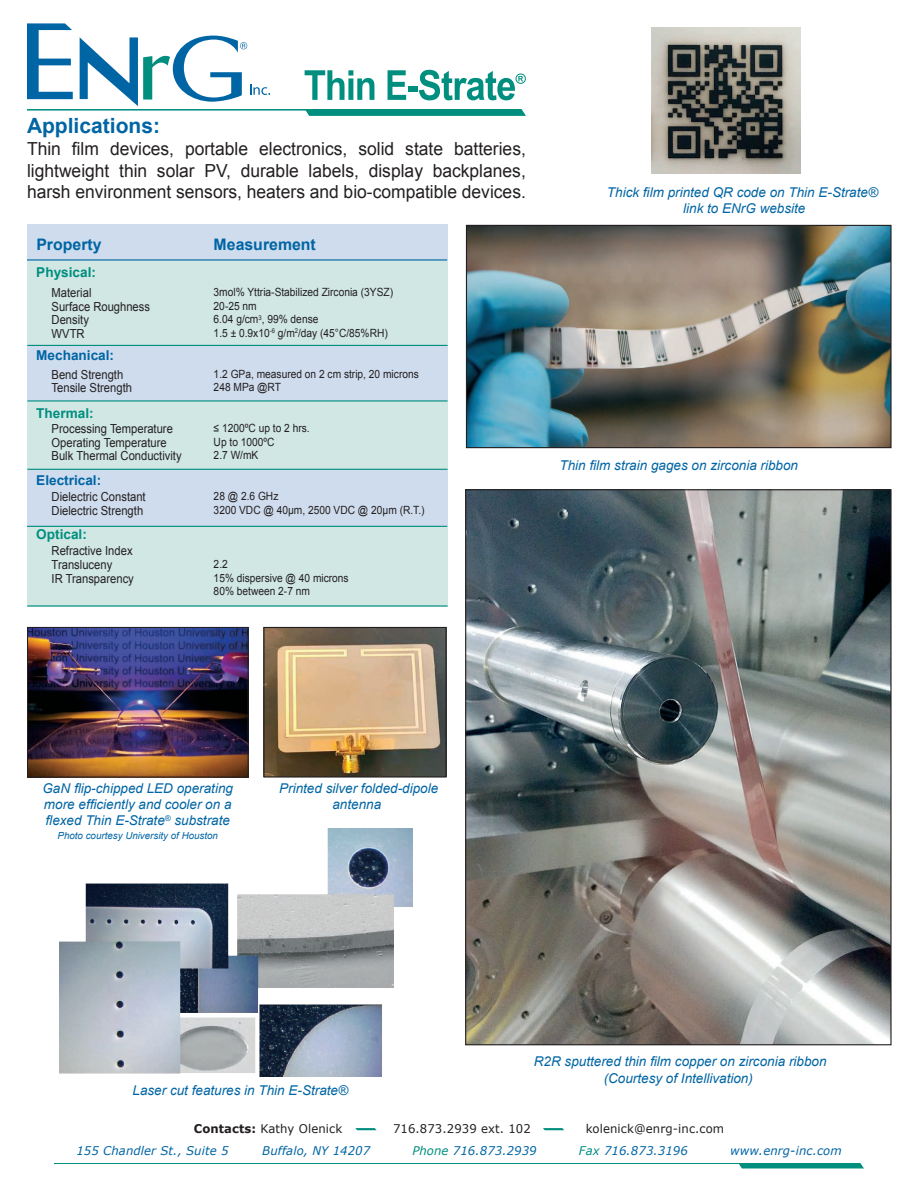
<style>
.page{position:relative;width:918px;height:1188px;background:#fff}
.page>*{position:absolute;margin:0;border:0;box-sizing:border-box;transform-origin:0 0}
.t1{font:700 21px "Arial";color:#0065a4}
.t2{font:18px/21.6px "Arial";color:#231f20;text-align:justify}
.t3{font:700 15.9px "Arial";color:#0065a4}
.t4{font:700 13.65px "Arial";color:#008e7f}
.t5{font:700 13.65px "Arial";color:#0065a4}
.t6{font:italic 13.5px/16.2px "Arial";color:#0065a4;text-align:center}
.t7{font:12.45px/13.6px "Arial";color:#231f20;scale:.9 1}
.t8{font:italic 12px "Verdana";letter-spacing:.01em;color:#0065a4}
.t9{font:12px "Verdana";letter-spacing:.01em;color:#231f20}
.t10{font:11.4px/13.6px "Arial";color:#231f20;scale:.9 1}
.t11{font:italic 9.75px "Arial";color:#0065a4}
.s1{font-weight:700}
.s2{color:#008e7f}
</style>
<div class="page">
<svg style="left:739px;top:1163px;width:125px;height:6px"></svg>
<hr style="left:54px;top:1163px;width:806px;height:1px;background:#008e7f">
<svg style="left:355px;top:1128px;width:22px;height:2px"></svg>
<svg style="left:543px;top:1128px;width:21px;height:2px"></svg>
<svg style="left:27px;top:23px;width:46px;height:76px"></svg>
<svg style="left:80px;top:36px;width:190px;height:70px"></svg>
<svg style="left:305px;top:70px;width:69px;height:30px"></svg>
<svg style="left:388px;top:70px;width:18px;height:30px"></svg>
<div style="left:408px;top:86px;width:9px;height:6px;background:#008e7f"></div>
<svg style="left:419px;top:70px;width:107px;height:30px"></svg>
<hr style="left:27px;top:109px;width:488px;height:2px;background:#008e7f">
<svg style="left:305px;top:109px;width:221px;height:7px"></svg>
<div style="left:27px;top:225px;width:421px;height:35px;background:#cfdced"></div>
<div style="left:27px;top:527px;width:421px;height:80px;background:#d0e7e4"></div>
<div style="left:27px;top:469px;width:421px;height:58px;background:#cfdced"></div>
<div style="left:27px;top:402px;width:421px;height:68px;background:#d0e7e4"></div>
<div style="left:27px;top:345px;width:421px;height:56px;background:#cfdced"></div>
<div style="left:27px;top:261px;width:421px;height:84px;background:#d0e7e4"></div>
<hr style="left:27px;top:259px;width:420px;height:2px;background:#0065a4">
<hr style="left:27px;top:345px;width:421px;height:1px;background:#008e7f">
<hr style="left:27px;top:400px;width:421px;height:2px;background:#008e7f">
<hr style="left:27px;top:469px;width:421px;height:1px;background:#008e7f">
<hr style="left:27px;top:526px;width:420px;height:1px;background:#008e7f">
<hr style="left:27px;top:605px;width:421px;height:2px;background:#008e7f">
<img style="left:467px;top:491px;width:423px;height:552px">
<img style="left:652px;top:27px;width:148px;height:147px">
<img style="left:468px;top:227px;width:422px;height:219px">
<div style="left:466px;top:225px;width:426px;height:223px;border:1px solid #231f20"></div>
<img style="left:59px;top:829px;width:353px;height:247px">
<img style="left:265px;top:629px;width:180px;height:147px">
<div style="left:263px;top:627px;width:184px;height:151px;border:1px solid #231f20"></div>
<img style="left:29px;top:629px;width:218px;height:147px">
<div style="left:27px;top:627px;width:222px;height:151px;border:1px solid #231f20"></div>
<h1 class="t1" style="left:27px;top:112px;width:135px">Applications:</h1>
<h2 class="t2" style="left:27px;top:138px;width:500px">Thin film devices, portable electronics, solid state batteries, lightweight thin solar PV, durable labels, display backplanes, harsh environment sensors, heaters and bio-compatible devices.</h2>
<p class="t3" style="left:36px;top:234px;width:67px">Property</p>
<p class="t3" style="left:214px;top:234px;width:104px">Measurement</p>
<p class="t10" style="left:214px;top:286px;width:201px">3mol% Yttria-Stabilized Zirconia (3YSZ)<br>20-25 nm<br>6.04 g/cm<sup>3</sup>, 99% dense<br>1.5 ± 0.9x10<sup>-6</sup> g/m<sup>2</sup>/day (45°C/85%RH)</p>
<p class="t10" style="left:214px;top:367px;width:229px">1.2 GPa, measured on 2 cm strip, 20 microns<br>248 MPa @RT</p>
<p class="t10" style="left:214px;top:421px;width:108px">≤ 1200ºC up to 2 hrs.<br>Up to 1000ºC<br>2.7 W/mK</p>
<p class="t10" style="left:214px;top:489px;width:236px">28 @ 2.6 GHz<br>3200 VDC @ 40µm, 2500 VDC @ 20µm (R.T.)</p>
<p class="t4" style="left:36px;top:263px;width:61px">Physical:</p>
<p class="t7" style="left:52px;top:286px;width:111px">Material<br>Surface Roughness<br>Density<br>WVTR</p>
<p class="t7" style="left:52px;top:368px;width:91px">Bend Strength<br>Tensile Strength</p>
<p class="t7" style="left:52px;top:422px;width:146px">Processing Temperature<br>Operating Temperature<br>Bulk Thermal Conductivity</p>
<p class="t7" style="left:52px;top:490px;width:106px">Dielectric Constant<br>Dielectric Strength</p>
<p class="t7" style="left:52px;top:544px;width:93px">Refractive Index<br>Transluceny<br>IR Transparency</p>
<p class="t5" style="left:36px;top:346px;width:79px">Mechanical:</p>
<p class="t4" style="left:36px;top:404px;width:59px">Thermal:</p>
<p class="t5" style="left:36px;top:471px;width:66px">Electrical:</p>
<p class="t4" style="left:36px;top:526px;width:52px">Optical:</p>
<p class="t10" style="left:214px;top:557px;width:152px">2.2<br>15% dispersive @ 40 microns<br>80% between 2-7 nm</p>
<p class="t6" style="left:607px;top:184px;width:273px">Thick film printed QR code on Thin E-Strate® link to ENrG website</p>
<p class="t6" style="left:560px;top:457px;width:240px">Thin film strain gages on zirconia ribbon</p>
<p class="t6" style="left:42px;top:780px;width:192px;text-align:justify">GaN flip-chipped LED operating more efficiently and cooler on a flexed Thin E-Strate<sup>®</sup> substrate</p>
<p class="t11" style="left:58px;top:829px;width:162px">Photo courtesy University of Houston</p>
<p class="t6" style="left:279px;top:780px;width:161px">Printed silver folded-dipole antenna</p>
<p class="t6" style="left:133px;top:1082px;width:217px">Laser cut features in Thin E-Strate®</p>
<p class="t6" style="left:534px;top:1054px;width:294px">R2R sputtered thin film copper on zirconia ribbon (Courtesy of Intellivation)</p>
<p class="t9" style="left:194px;top:1121px;width:150px"><span class="s1">Contacts:</span> Kathy Olenick</p>
<p class="t9" style="left:393px;top:1121px;width:139px">716.873.2939 ext. 102</p>
<p class="t9" style="left:586px;top:1121px;width:140px">kolenick@enrg-inc.com</p>
<p class="t8" style="left:76px;top:1143px;width:154px">155 Chandler St., Suite 5</p>
<p class="t8" style="left:262px;top:1143px;width:109px">Buffalo, NY 14207</p>
<p class="t8" style="left:412px;top:1143px;width:126px"><span class="s2">Phone</span> 716.873.2939</p>
<p class="t8" style="left:579px;top:1143px;width:110px"><span class="s2">Fax</span> 716.873.3196</p>
<p class="t8" style="left:730px;top:1143px;width:113px">www.enrg-inc.com</p>
</div>
